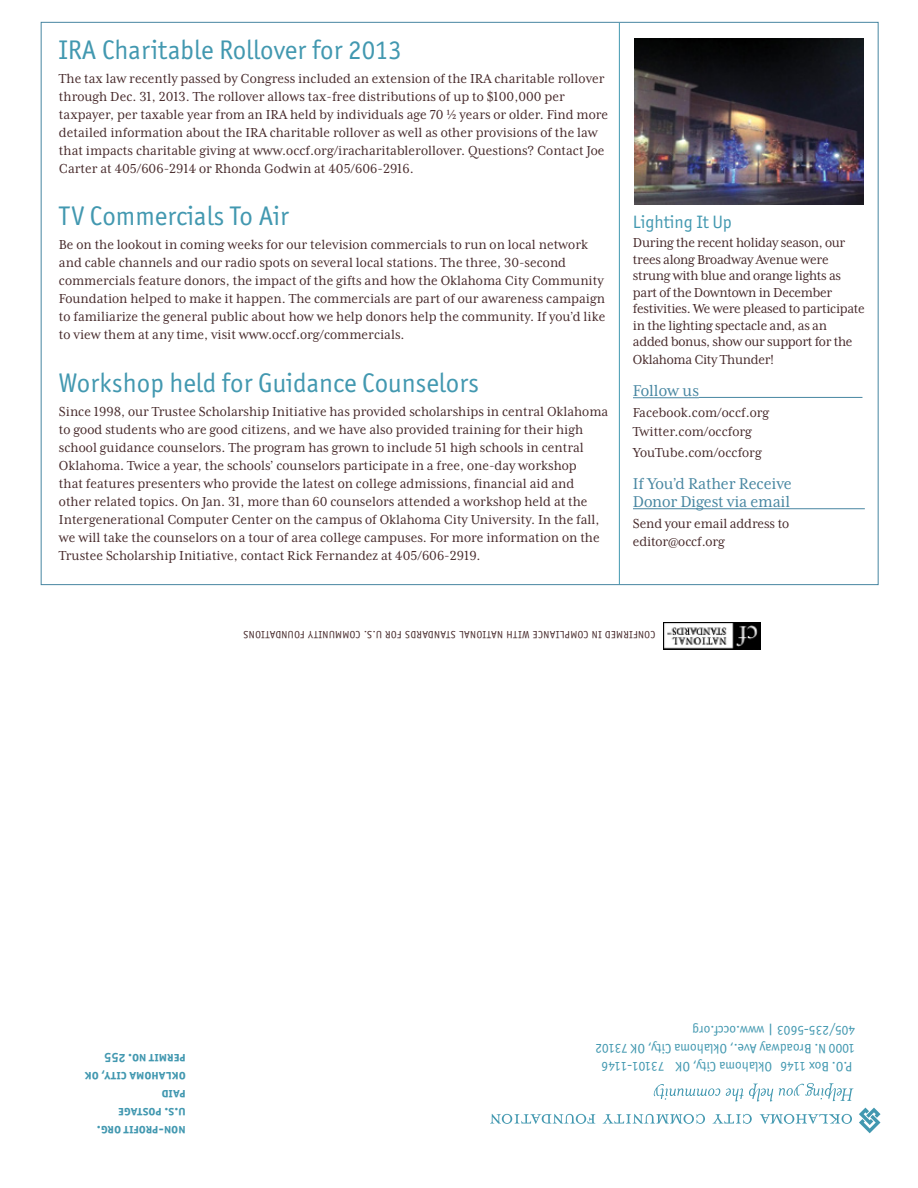
<style>
.page{position:relative;width:918px;height:1188px;background:#fff}
.page>*{position:absolute;margin:0;border:0;box-sizing:border-box;transform-origin:0 0}
.t1{font:27px "Officina San ITC";color:#4298b0}
.t2{font:18px/18px "Mrs Eaves XL Serif Nar OT";letter-spacing:-.01em;color:#4786a1}
.t3{font:18px "Officina San ITC";color:#4298b0}
.t4{font:15px/18px "Mrs Eaves XL Serif Nar OT";color:#472a2b}
.t5{font:15px/16.5px "Mrs Eaves XL Serif Nar OT";letter-spacing:-.02em;color:#472a2b}
.body_copy{font:13.5px "Officina San ITC";color:#4298b0}
.t6{font:13.5px "Officina San ITC Bold SC";letter-spacing:.01em;color:#4298b0}
.Main_list_of_donor_n{font:10.5px "Officina San ITC Book OS";letter-spacing:.025em;color:#472a2b}
</style>
<div class="page">
<hr style="left:633px;top:397px;width:66px;height:1px;background:#4786a1">
<hr style="left:699px;top:397px;width:163px;height:1px;background:#4786a1">
<hr style="left:633px;top:508px;width:232px;height:1px;background:#4786a1">
<img style="left:634px;top:38px;width:230px;height:167px">
<hr style="left:619px;top:23px;width:1px;height:561px;background:#4298b0">
<svg style="left:760px;top:1114px;width:92px;height:10px"></svg>
<svg style="left:713px;top:1114px;width:39px;height:10px"></svg>
<svg style="left:603px;top:1114px;width:102px;height:10px"></svg>
<svg style="left:490px;top:1114px;width:105px;height:10px"></svg>
<svg style="left:859px;top:1108px;width:22px;height:25px"></svg>
<svg style="left:779px;top:1083px;width:75px;height:18px"></svg>
<svg style="left:653px;top:1084px;width:120px;height:18px"></svg>
<img style="left:663px;top:622px;width:98px;height:28px">
<p class="t1" style="left:59px;top:34px;width:344px">IRA Charitable Rollover for 2013</p>
<p class="t4" style="left:59px;top:69px;width:551px">The tax law recently passed by Congress included an extension of the IRA charitable rollover through Dec. 31, 2013. The rollover allows tax-free distributions of up to $100,000 per taxpayer, per taxable year from an IRA held by individuals age 70 ½ years or older. Find more detailed information about the IRA charitable rollover as well as other provisions of the law that impacts charitable giving at www.occf.org/iracharitablerollover. Questions? Contact Joe Carter at 405/606-2914 or Rhonda Godwin at 405/606-2916.</p>
<p class="t1" style="left:59px;top:201px;width:232px">TV Commercials To Air</p>
<p class="t4" style="left:59px;top:236px;width:548px">Be on the lookout in coming weeks for our television commercials to run on local network and cable channels and our radio spots on several local stations. The three, 30-second commercials feature donors, the impact of the gifts and how the Oklahoma City Community Foundation helped to make it happen. The commercials are part of our awareness campaign to familiarize the general public about how we help donors help the community. If you’d like to view them at any time, visit www.occf.org/commercials.</p>
<p class="t1" style="left:59px;top:367px;width:422px">Workshop held for Guidance Counselors</p>
<p class="t4" style="left:59px;top:402px;width:551px">Since 1998, our Trustee Scholarship Initiative has provided scholarships in central Oklahoma to good students who are good citizens, and we have also provided training for their high school guidance counselors. The program has grown to include 51 high schools in central Oklahoma. Twice a year, the schools’ counselors participate in a free, one-day workshop<br>that features presenters who provide the latest on college admissions, financial aid and other related topics. On Jan. 31, more than 60 counselors attended a workshop held at the Intergenerational Computer Center on the campus of Oklahoma City University. In the fall, we will take the counselors on a tour of area college campuses. For more information on the Trustee Scholarship Initiative, contact Rick Fernandez at 405/606-2919.</p>
<p class="t3" style="left:633px;top:211px;width:100px">Lighting It Up</p>
<p class="t5" style="left:633px;top:235px;width:233px">During the recent holiday season, our trees along Broadway Avenue were strung with blue and orange lights as part of the Downtown in December festivities. We were pleased to participate in the lighting spectacle and, as an added bonus, show our support for the</p>
<p class="t5" style="left:633px;top:352px;width:143px">Oklahoma City Thunder!</p>
<p class="t2" style="left:633px;top:381px;width:68px">Follow us</p>
<p class="t4" style="left:633px;top:403px;width:138px">Facebook.com/occf.org</p>
<p class="t4" style="left:633px;top:423px;width:120px">Twitter.com/occforg</p>
<p class="t4" style="left:633px;top:444px;width:130px">YouTube.com/occforg</p>
<p class="t2" style="left:633px;top:474px;width:160px">If You’d Rather Receive<br>Donor Digest via email</p>
<p class="t4" style="left:633px;top:514px;width:158px">Send your email address to editor@occf.org</p>
<p class="Main_list_of_donor_n" style="left:655px;top:641px;width:413px;rotate:-180deg">CONFIRMED IN COMPLIANCE WITH NATIONAL STANDARDS FOR U.S. COMMUNITY FOUNDATIONS</p>
<p class="t6" style="left:186px;top:1067px;width:83px;rotate:-180deg">permit no. 255</p>
<p class="t6" style="left:186px;top:1085px;width:102px;rotate:-180deg">oklahoma city, ok</p>
<p class="t6" style="left:186px;top:1103px;width:26px;rotate:-180deg">paid</p>
<p class="t6" style="left:186px;top:1121px;width:69px;rotate:-180deg">u.s. postage</p>
<p class="t6" style="left:186px;top:1139px;width:90px;rotate:-180deg">non-profit org.</p>
<p class="body_copy" style="left:855px;top:1039px;width:164px;rotate:-180deg">405/235-5603 | www.occf.org</p>
<p class="body_copy" style="left:855px;top:1057px;width:262px;rotate:-180deg">1000 N. Broadway Ave., Oklahoma City, OK 73102</p>
<p class="body_copy" style="left:853px;top:1075px;width:253px;rotate:-180deg">P.O. Box 1146 Oklahoma City, OK 73101-1146</p>
</div>
